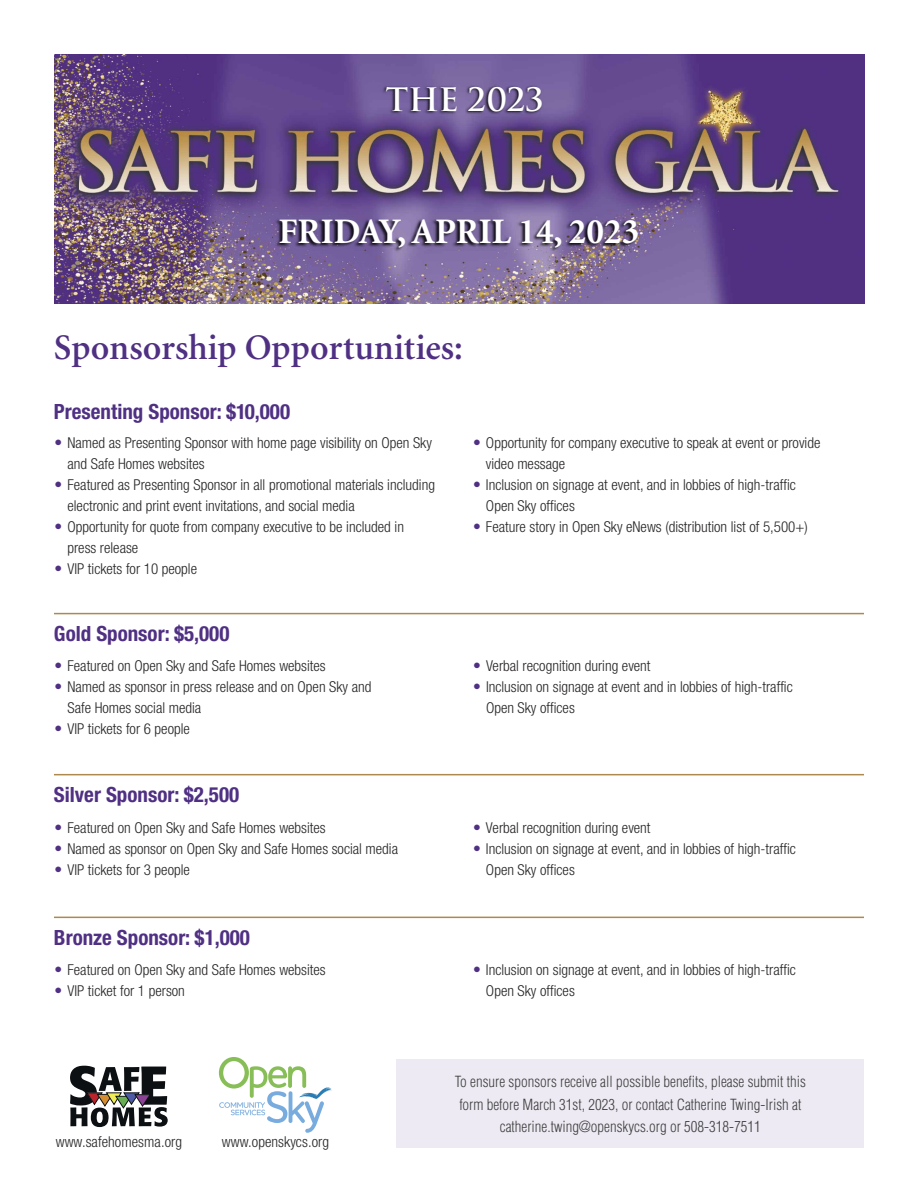
<style>
.page{position:relative;width:918px;height:1188px;background:#fff}
.page>*{position:absolute;margin:0;border:0;box-sizing:border-box;transform-origin:0 0}
.t1{font:600 36px "Minion";color:#4f3083}
.t2{font:700 36px "Minion";color:#fff}
.t3{font:700 31.5px "Trajan";color:#fff}
.t4{font:700 condensed 21px "Helvetica Neue";color:#4f3083}
.t5{font:300 condensed 15px/21px "Helvetica Neue";color:#272526}
.t6{font:300 condensed 15px/22.5px "Helvetica";color:#404040;text-align:center}
.s1{font-family:"Helvetica";color:#4f3083}
</style>
<div class="page">
<div style="left:397px;top:1059px;width:467px;height:89px;background:#edeaf3"></div>
<svg style="left:70px;top:1066px;width:98px;height:61px"></svg>
<svg style="left:219px;top:1057px;width:113px;height:76px"></svg>
<img style="left:54px;top:54px;width:810px;height:250px">
<img style="left:54px;top:211px;width:811px;height:75px">
<hr style="left:54px;top:613px;width:810px;height:1px;background:#ad894e">
<hr style="left:54px;top:774px;width:810px;height:1px;background:#ad894e">
<hr style="left:54px;top:917px;width:810px;height:1px;background:#ad894e">
<img style="left:356px;top:78px;width:216px;height:69px">
<p class="t3" style="left:386px;top:82px;width:159px">THE 2023</p>
<p class="t2" style="left:279px;top:218px;width:362px">FRIDAY, APRIL 14, 2023</p>
<p class="t1" style="left:54px;top:333px;width:410px">Sponsorship Opportunities:</p>
<p class="t4" style="left:54px;top:404px;width:238px">Presenting Sponsor: $10,000</p>
<p class="t5" style="left:67px;top:434px;width:366px;text-indent:-14px"><span class="s1">•</span> Named as Presenting Sponsor with home page visibility on Open Sky and Safe Homes websites</p>
<p class="t5" style="left:67px;top:476px;width:369px;text-indent:-14px"><span class="s1">•</span> Featured as Presenting Sponsor in all promotional materials including electronic and print event invitations, and social media</p>
<p class="t5" style="left:67px;top:518px;width:338px;text-indent:-14px"><span class="s1">•</span> Opportunity for quote from company executive to be included in press release</p>
<p class="t5" style="left:54px;top:560px;width:145px"><span class="s1">•</span> VIP tickets for 10 people</p>
<p class="t4" style="left:54px;top:626px;width:177px">Gold Sponsor: $5,000</p>
<p class="t5" style="left:54px;top:657px;width:273px"><span class="s1">•</span> Featured on Open Sky and Safe Homes websites</p>
<p class="t5" style="left:67px;top:678px;width:305px;text-indent:-14px"><span class="s1">•</span> Named as sponsor in press release and on Open Sky and<br>Safe Homes social media</p>
<p class="t5" style="left:54px;top:720px;width:137px"><span class="s1">•</span> VIP tickets for 6 people</p>
<p class="t4" style="left:54px;top:787px;width:187px">Silver Sponsor: $2,500</p>
<p class="t5" style="left:54px;top:818px;width:273px"><span class="s1">•</span> Featured on Open Sky and Safe Homes websites</p>
<p class="t5" style="left:54px;top:839px;width:346px"><span class="s1">•</span> Named as sponsor on Open Sky and Safe Homes social media</p>
<p class="t5" style="left:54px;top:860px;width:137px"><span class="s1">•</span> VIP tickets for 3 people</p>
<p class="t4" style="left:54px;top:930px;width:198px">Bronze Sponsor: $1,000</p>
<p class="t5" style="left:54px;top:961px;width:273px"><span class="s1">•</span> Featured on Open Sky and Safe Homes websites</p>
<p class="t5" style="left:54px;top:982px;width:132px"><span class="s1">•</span> VIP ticket for 1 person</p>
<p class="t5" style="left:486px;top:434px;width:336px;text-indent:-14px"><span class="s1">•</span> Opportunity for company executive to speak at event or provide video message</p>
<p class="t5" style="left:486px;top:476px;width:311px;text-indent:-14px"><span class="s1">•</span> Inclusion on signage at event, and in lobbies of high-traffic<br>Open Sky offices</p>
<p class="t5" style="left:472px;top:518px;width:337px"><span class="s1">•</span> Feature story in Open Sky eNews (distribution list of 5,500+)</p>
<p class="t5" style="left:472px;top:657px;width:180px"><span class="s1">•</span> Verbal recognition during event</p>
<p class="t5" style="left:486px;top:678px;width:308px;text-indent:-14px"><span class="s1">•</span> Inclusion on signage at event and in lobbies of high-traffic<br>Open Sky offices</p>
<p class="t5" style="left:472px;top:818px;width:180px"><span class="s1">•</span> Verbal recognition during event</p>
<p class="t5" style="left:486px;top:839px;width:311px;text-indent:-14px"><span class="s1">•</span> Inclusion on signage at event, and in lobbies of high-traffic<br>Open Sky offices</p>
<p class="t5" style="left:486px;top:961px;width:311px;text-indent:-14px"><span class="s1">•</span> Inclusion on signage at event, and in lobbies of high-traffic<br>Open Sky offices</p>
<p class="t5" style="left:56px;top:1133px;width:128px">www.safehomesma.org</p>
<p class="t5" style="left:222px;top:1133px;width:109px">www.openskycs.org</p>
<p class="t6" style="left:455px;top:1072px;width:353px">To ensure sponsors receive all possible benefits, please submit this form before March 31st, 2023, or contact Catherine Twing-Irish at catherine.twing@openskycs.org or 508-318-7511</p>
</div>
